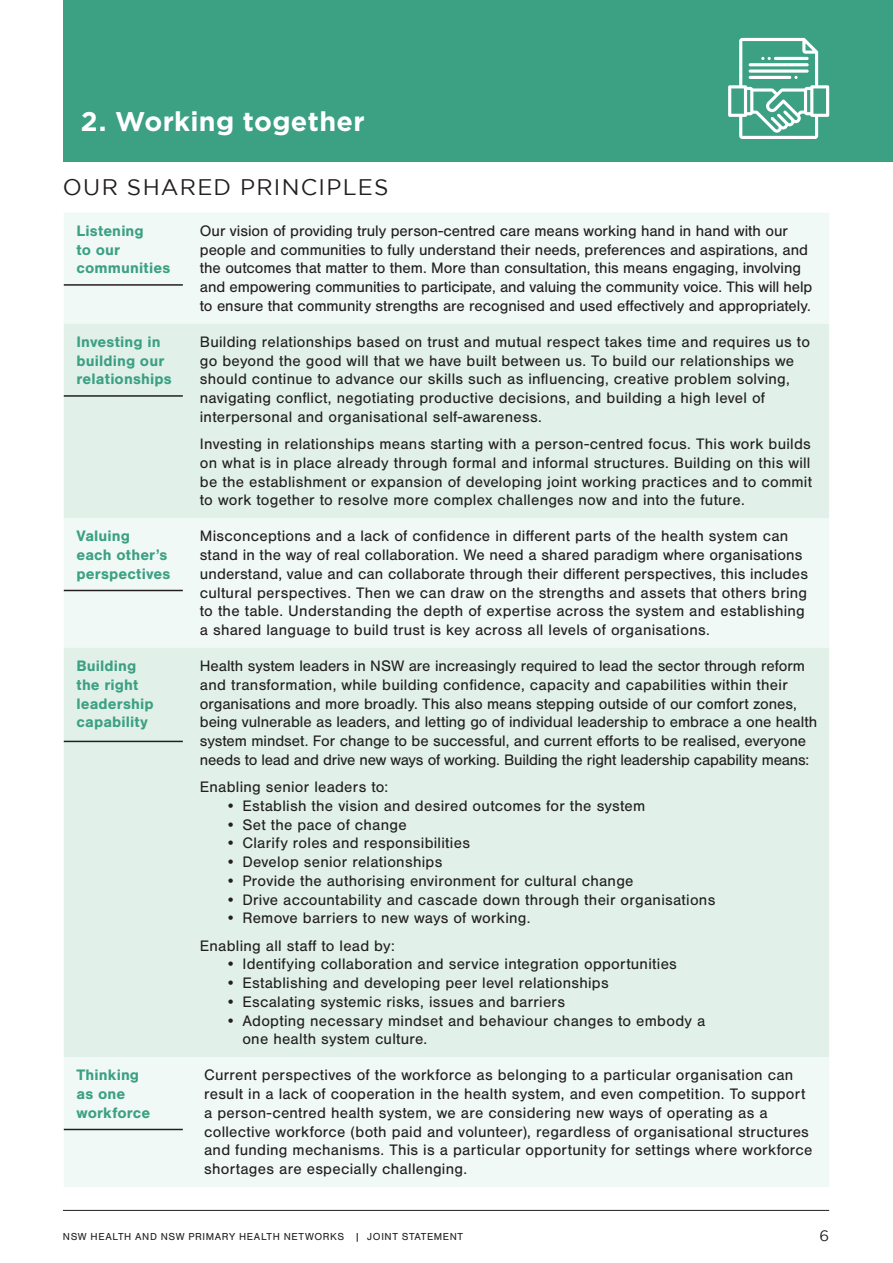
<style>
.page{position:relative;width:893px;height:1263px;background:#fff}
.page>*{position:absolute;margin:0;border:0;box-sizing:border-box;transform-origin:0 0}
.t1{font:700 27px "Gotham";letter-spacing:.01em;color:#fff}
.t2{font:22.5px "Gotham";letter-spacing:.055em;color:#231f20}
.t3{font:15.75px/18.8px "Nimbus San";letter-spacing:.015em;color:#231f20}
.t4{font:15.75px/18.8px "Nimbus San";letter-spacing:-.005em;color:#231f20}
.t5{font:700 15.75px/18.8px "Nimbus San";letter-spacing:.005em;color:#3ca083}
.t6{font:15px "Gotham";color:#231f20}
.t7{font:10.5px "Nimbus San";letter-spacing:.06em;color:#231f20}
</style>
<div class="page">
<hr style="left:63px;top:1210px;width:766px;height:1px;background:#231f20">
<div style="left:64px;top:0;width:829px;height:162px;background:#3ca083"></div>
<div style="left:64px;top:213px;width:765px;height:435px;background:#f0f9f5"></div>
<div style="left:64px;top:324px;width:765px;height:194px;background:#e1f1ea"></div>
<hr style="left:64px;top:284px;width:119px;height:2px;background:#231f20">
<hr style="left:64px;top:395px;width:119px;height:2px;background:#231f20">
<hr style="left:64px;top:590px;width:119px;height:1px;background:#231f20">
<div style="left:64px;top:648px;width:765px;height:409px;background:#e1f1ea"></div>
<div style="left:64px;top:1057px;width:765px;height:130px;background:#f0f9f5"></div>
<hr style="left:64px;top:741px;width:119px;height:1px;background:#231f20">
<hr style="left:64px;top:1129px;width:119px;height:1px;background:#231f20">
<svg style="left:728px;top:38px;width:101px;height:101px"></svg>
<h1 class="t1" style="left:81px;top:106px;width:285px">2. Working together</h1>
<h2 class="t2" style="left:63px;top:175px;width:327px">OUR SHARED PRINCIPLES</h2>
<p class="t5" style="left:77px;top:221px;width:95px">Listening<br>to our communities</p>
<p class="t4" style="left:200px;top:222px;width:614px">Our vision of providing truly person-centred care means working hand in hand with our people and communities to fully understand their needs, preferences and aspirations, and the outcomes that matter to them. More than consultation, this means engaging, involving and empowering communities to participate, and valuing the community voice. This will help to ensure that community strengths are recognised and used effectively and appropriately.</p>
<p class="t5" style="left:77px;top:332px;width:97px">Investing in building our relationships</p>
<p class="t3" style="left:200px;top:332px;width:612px">Building relationships based on trust and mutual respect takes time and requires us to go beyond the good will that we have built between us. To build our relationships we should continue to advance our skills such as influencing, creative problem solving, navigating conflict, negotiating productive decisions, and building a high level of interpersonal and organisational self-awareness.</p>
<p class="t3" style="left:200px;top:435px;width:614px;text-align:justify">Investing in relationships means starting with a person-centred focus. This work builds on what is in place already through formal and informal structures. Building on this will be the establishment or expansion of developing joint working practices and to commit to work together to resolve more complex challenges now and into the future.</p>
<p class="t5" style="left:77px;top:527px;width:96px">Valuing<br>each other’s perspectives</p>
<p class="t3" style="left:200px;top:527px;width:610px">Misconceptions and a lack of confidence in different parts of the health system can stand in the way of real collaboration. We need a shared paradigm where organisations understand, value and can collaborate through their different perspectives, this includes cultural perspectives. Then we can draw on the strengths and assets that others bring to the table. Understanding the depth of expertise across the system and establishing a shared language to build trust is key across all levels of organisations.</p>
<p class="t5" style="left:77px;top:657px;width:79px">Building the right leadership capability</p>
<p class="t4" style="left:200px;top:657px;width:619px">Health system leaders in NSW are increasingly required to lead the sector through reform and transformation, while building confidence, capacity and capabilities within their organisations and more broadly. This also means stepping outside of our comfort zones, being vulnerable as leaders, and letting go of individual leadership to embrace a one health system mindset. For change to be successful, and current efforts to be realised, everyone needs to lead and drive new ways of working. Building the right leadership capability means:</p>
<p class="t3" style="left:200px;top:778px;width:190px">Enabling senior leaders to:</p>
<p class="t3" style="left:225px;top:796px;width:421px">• Establish the vision and desired outcomes for the system</p>
<p class="t3" style="left:225px;top:815px;width:183px">• Set the pace of change</p>
<p class="t3" style="left:225px;top:834px;width:246px">• Clarify roles and responsibilities</p>
<p class="t3" style="left:225px;top:853px;width:218px">• Develop senior relationships</p>
<p class="t3" style="left:225px;top:871px;width:410px">• Provide the authorising environment for cultural change</p>
<p class="t3" style="left:225px;top:890px;width:491px">• Drive accountability and cascade down through their organisations</p>
<p class="t3" style="left:200px;top:905px;width:332px;line-height:27.3px;text-indent:26px">• Remove barriers to new ways of working.<br>Enabling all staff to lead by:</p>
<p class="t3" style="left:225px;top:955px;width:453px">• Identifying collaboration and service integration opportunities</p>
<p class="t3" style="left:225px;top:974px;width:385px">• Establishing and developing peer level relationships</p>
<p class="t3" style="left:225px;top:992px;width:341px">• Escalating systemic risks, issues and barriers</p>
<p class="t3" style="left:242px;top:1011px;width:465px;text-indent:-17px">• Adopting necessary mindset and behaviour changes to embody a one health system culture.</p>
<p class="t5" style="left:77px;top:1066px;width:75px">Thinking as one workforce</p>
<p class="t3" style="left:204px;top:1066px;width:610px">Current perspectives of the workforce as belonging to a particular organisation can result in a lack of cooperation in the health system, and even competition. To support a person-centred health system, we are considering new ways of operating as a collective workforce (both paid and volunteer), regardless of organisational structures and funding mechanisms. This is a particular opportunity for settings where workforce shortages are especially challenging.</p>
<p class="t7" style="left:63px;top:1231px;width:402px">NSW HEALTH AND NSW PRIMARY HEALTH NETWORKS | JOINT STATEMENT</p>
<p class="t6" style="left:819px;top:1227px;width:11px">6</p>
</div>
